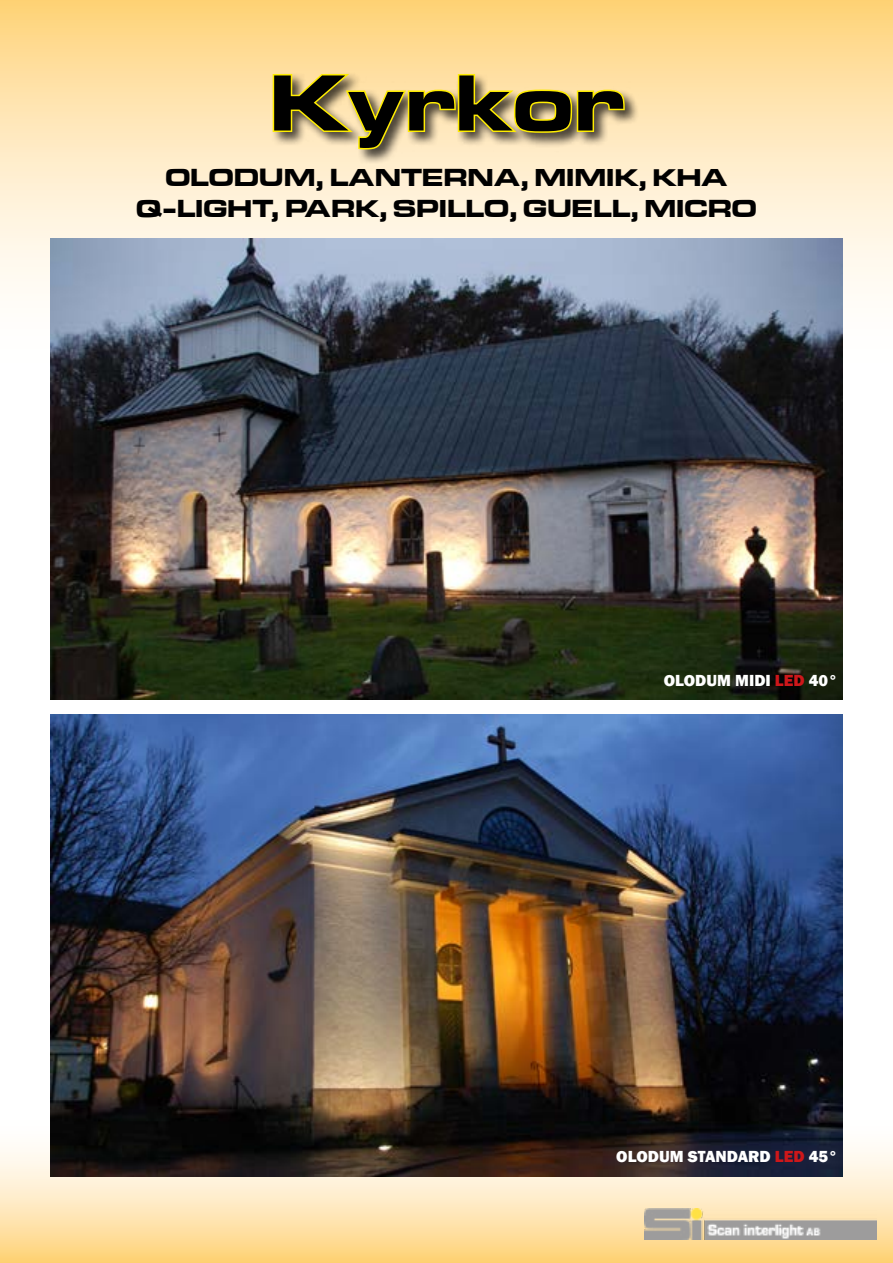
<style>
.page{position:relative;width:893px;height:1263px;background:#fff}
.page>*{position:absolute;margin:0;border:0;box-sizing:border-box;transform-origin:0 0}
.t1{font:700 expanded 82.5px "Eurostile MN";color:#000}
.t2{font:700 expanded 25.5px/30.6px "Eurostile MN";color:#000;text-align:center}
.t3{font:800 16.5px "Franklin Gothic";color:#fff}
.s1{color:#cd171a}
</style>
<div class="page">
<svg style="left:0;top:1115px;width:893px;height:148px;background:#fce3b2"></svg>
<img style="left:51px;top:714px;width:791px;height:462px">
<svg style="left:0;top:0;width:893px;height:375px;background:#fee6b8"></svg>
<img style="left:644px;top:1209px;width:233px;height:31px">
<div style="left:271px;top:72px;width:368px;height:92px;background:#000;opacity:.7"></div>
<svg style="left:271px;top:72px;width:355px;height:79px;background:#cab672"></svg>
<img style="left:51px;top:238px;width:791px;height:462px">
<h1 class="t1" style="left:269px;top:56px;width:356px">Kyrkor</h1>
<p class="t2" style="left:136px;top:162px;width:622px">OLODUM, LANTERNA, MIMIK, KHA<br>Q-LIGHT, PARK, SPILLO, GUELL, MICRO</p>
<p class="t3" style="left:664px;top:670px;width:176px">OLODUM MIDI <span class="s1">LED</span> 40°</p>
<p class="t3" style="left:616px;top:1145px;width:223px">OLODUM STANDARD <span class="s1">LED</span> 45°</p>
</div>
